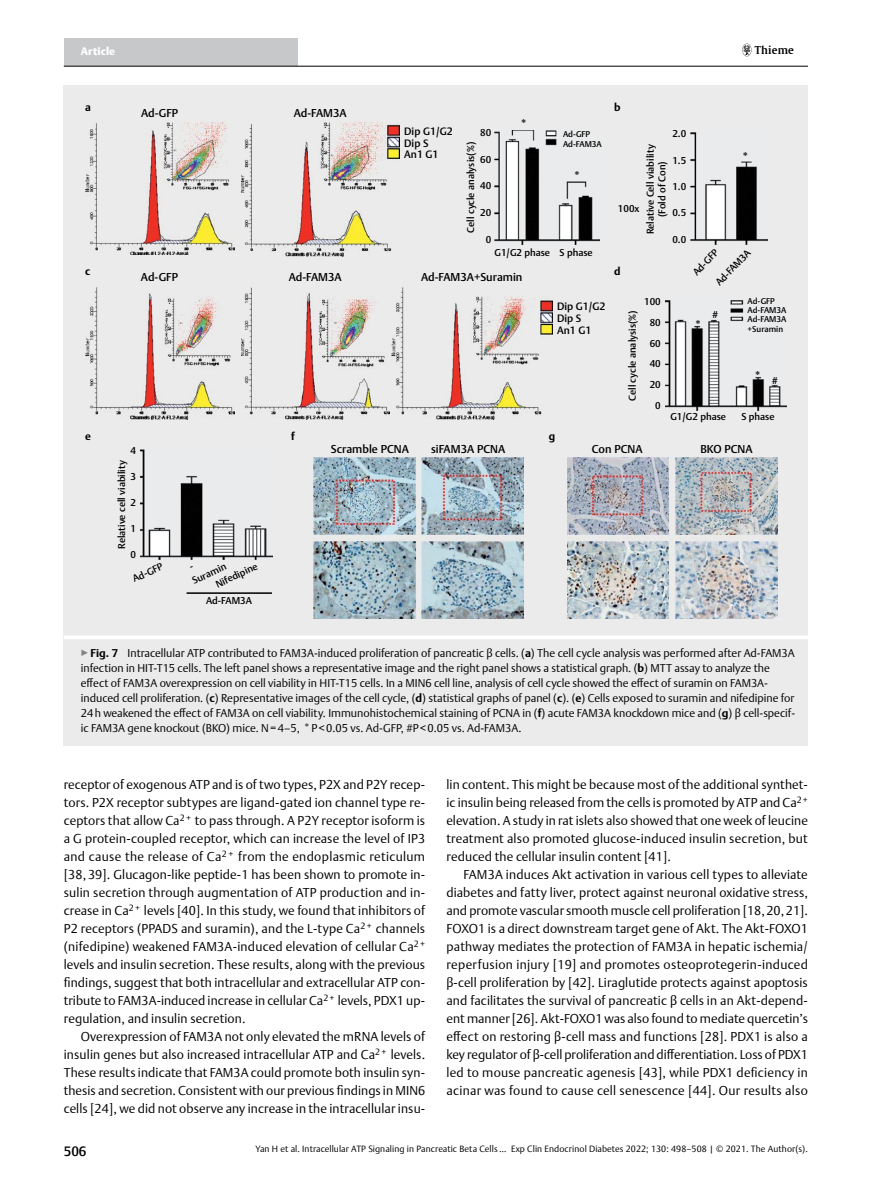
<style>
.page{position:relative;width:893px;height:1191px;background:#fff}
.page>*{position:absolute;margin:0;border:0;box-sizing:border-box;transform-origin:0 0}
.t1{font:500 13.5px "Thieme Argo 2011";color:#000}
.t2{font:500 12.9px "Thieme Argo 2011";color:#000}
.t3{font:300 12.75px/18px "Thieme Argo 2011";letter-spacing:.01em;color:#000;text-align:justify}
.t4{font:500 11.4px "Thieme Argo 2011";color:#000}
.t5{font:300 11.25px/15px "Thieme Argo 2011";color:#000}
.t6{font:900 10.8px "Thieme Argo 2011";letter-spacing:.01em;color:#fff}
.t7{font:700 10.8px "Thieme Argo 2011";color:#000}
.t8{font:600 10.8px "Thieme Gulliver 2011";letter-spacing:.01em;color:#000}
.t9{font:500 10.65px "Thieme Argo 2011";color:#000}
.t10{font:500 9.75px/20.9px "Thieme Argo 2011";color:#000;text-align:center}
.t11{font:300 9px "Thieme Argo 2011";letter-spacing:.01em;color:#000}
.t12{font:500 8.25px/8.9px "Thieme Argo 2011";color:#000}
.s1{color:#808285}
.s2{font-weight:700}
</style>
<div class="page">
<div style="left:64px;top:38px;width:234px;height:28px;background:#c7c8ca"></div>
<hr style="left:64px;top:66px;width:744px;height:1px;background:#000">
<svg style="left:742px;top:44px;width:9px;height:12px"></svg>
<div style="left:64px;top:85px;width:744px;height:551px;background:#ebebec"></div>
<img style="left:85px;top:123px;width:149px;height:132px">
<img style="left:241px;top:123px;width:158px;height:133px">
<img style="left:85px;top:288px;width:149px;height:131px">
<img style="left:241px;top:287px;width:148px;height:132px">
<img style="left:391px;top:288px;width:161px;height:131px">
<img style="left:314px;top:457px;width:210px;height:162px">
<img style="left:567px;top:457px;width:211px;height:161px">
<img style="left:495px;top:130px;width:105px;height:115px">
<img style="left:690px;top:132px;width:77px;height:113px">
<img style="left:665px;top:300px;width:122px;height:111px">
<img style="left:140px;top:449px;width:132px;height:110px">
<hr style="left:187px;top:592px;width:85px;height:2px;background:#000">
<div style="left:64px;top:636px;width:744px;height:109px;background:#ebebec"></div>
<hr style="left:64px;top:635px;width:744px;height:4px;background:#fff">
<p class="t6" style="left:81px;top:44px;width:36px">Article</p>
<p class="t8" style="left:755px;top:42px;width:40px">Thieme</p>
<p class="t7" style="left:85px;top:100px;width:7px">a</p>
<p class="t7" style="left:614px;top:100px;width:8px">b</p>
<p class="t4" style="left:141px;top:106px;width:39px">Ad-GFP</p>
<p class="t4" style="left:294px;top:106px;width:54px">Ad-FAM3A</p>
<p class="t2" style="left:520px;top:116px;width:9px">*</p>
<p class="t9" style="left:404px;top:124px;width:50px">Dip G1/G2</p>
<p class="t10" style="left:480px;top:122px;width:13px">80</p>
<p class="t10" style="left:672px;top:123px;width:15px">2.0</p>
<p class="t10" style="left:672px;top:149px;width:15px">1.5</p>
<p class="t10" style="left:672px;top:176px;width:15px">1.0</p>
<p class="t10" style="left:672px;top:202px;width:15px">0.5</p>
<p class="t12" style="left:563px;top:129px;width:40px;line-height:10.1px">Ad-GFP<br>Ad-FAM3A</p>
<p class="t9" style="left:404px;top:136px;width:26px">Dip S</p>
<p class="t10" style="left:460px;top:233px;width:92px;rotate:-90deg">Cell cycle analysis(%)</p>
<p class="t10" style="left:644px;top:234px;width:91px;line-height:11.9px;rotate:-90deg">Relative Cell viability (Fold of Con)</p>
<p class="t9" style="left:404px;top:147px;width:36px">An1 G1</p>
<p class="t10" style="left:480px;top:149px;width:13px">60</p>
<p class="t10" style="left:480px;top:175px;width:13px">40</p>
<p class="t10" style="left:480px;top:202px;width:13px">20</p>
<p class="t2" style="left:573px;top:168px;width:9px">*</p>
<p class="t10" style="left:618px;top:198px;width:23px">100x</p>
<p class="t10" style="left:486px;top:228px;width:7px">0</p>
<p class="t10" style="left:672px;top:228px;width:15px">0.0</p>
<p class="t2" style="left:742px;top:148px;width:9px">*</p>
<p class="t7" style="left:85px;top:263px;width:7px">c</p>
<p class="t10" style="left:494px;top:242px;width:100px">G1/G2 phase S phase</p>
<p class="t4" style="left:141px;top:270px;width:39px">Ad-GFP</p>
<p class="t4" style="left:289px;top:270px;width:54px">Ad-FAM3A</p>
<p class="t4" style="left:421px;top:270px;width:103px">Ad-FAM3A+Suramin</p>
<p class="t9" style="left:557px;top:299px;width:50px">Dip G1/G2</p>
<p class="t9" style="left:557px;top:323px;width:36px">An1 G1</p>
<p class="t9" style="left:557px;top:311px;width:26px">Dip S</p>
<p class="t7" style="left:85px;top:428px;width:7px">e</p>
<p class="t7" style="left:291px;top:428px;width:5px">f</p>
<p class="t7" style="left:549px;top:428px;width:8px">g</p>
<p class="t7" style="left:614px;top:263px;width:8px">d</p>
<p class="t10" style="left:644px;top:291px;width:18px">100</p>
<p class="t10" style="left:622px;top:401px;width:92px;rotate:-90deg">Cell cycle analysis(%)</p>
<p class="t10" style="left:650px;top:311px;width:13px">80</p>
<p class="t10" style="left:650px;top:332px;width:13px">60<br>40<br>20<br>0</p>
<p class="t10" style="left:710px;top:276px;width:47px;rotate:-46deg">Ad-FAM3A</p>
<p class="t10" style="left:687px;top:266px;width:34px;rotate:-46deg">Ad-GFP</p>
<p class="t2" style="left:694px;top:317px;width:9px">*</p>
<p class="t10" style="left:712px;top:303px;width:7px">#</p>
<p class="t12" style="left:748px;top:297px;width:40px">Ad-GFP<br>Ad-FAM3A<br>Ad-FAM3A</p>
<p class="t12" style="left:748px;top:324px;width:37px">+Suramin</p>
<p class="t2" style="left:754px;top:367px;width:25px">* <sub>#</sub></p>
<p class="t10" style="left:670px;top:405px;width:57px">G1/G2 phase</p>
<p class="t10" style="left:741px;top:405px;width:35px">S phase</p>
<p class="t10" style="left:130px;top:440px;width:7px">4</p>
<p class="t10" style="left:130px;top:466px;width:7px">3</p>
<p class="t10" style="left:130px;top:492px;width:7px">2</p>
<p class="t10" style="left:111px;top:548px;width:90px;rotate:-90deg">Relative cell viability</p>
<p class="t10" style="left:130px;top:518px;width:7px">1</p>
<p class="t10" style="left:130px;top:544px;width:7px">0</p>
<p class="t10" style="left:129px;top:569px;width:34px;rotate:-24deg">Ad-GFP</p>
<p class="t10" style="left:208px;top:566px;width:46px;line-height:12.8px;text-align:left;text-indent:-20px;rotate:-24deg">Suramin<br>Nifedipine</p>
<p class="t10" style="left:206px;top:589px;width:47px">Ad-FAM3A</p>
<p class="t4" style="left:331px;top:441px;width:79px">Scramble PCNA</p>
<p class="t4" style="left:431px;top:441px;width:76px">siFAM3A PCNA</p>
<p class="t4" style="left:592px;top:441px;width:52px">Con PCNA</p>
<p class="t4" style="left:700px;top:441px;width:54px">BKO PCNA</p>
<p class="t5" style="left:81px;top:645px;width:716px"><span class="s1">▶</span><span class="s2">Fig. 7</span> Intracellular ATP contributed to FAM3A-induced proliferation of pancreatic β cells. (<span class="s2">a</span>) The cell cycle analysis was performed after Ad-FAM3A infection in HIT-T15 cells. The left panel shows a representative image and the right panel shows a statistical graph. (<span class="s2">b</span>) MTT assay to analyze the effect of FAM3A overexpression on cell viability in HIT-T15 cells. In a MIN6 cell line, analysis of cell cycle showed the effect of suramin on FAM3A&shy;induced cell proliferation. (<span class="s2">c</span>) Representative images of the cell cycle, (<span class="s2">d</span>) statistical graphs of panel (<span class="s2">c</span>). (<span class="s2">e</span>) Cells exposed to suramin and nifedipine for 24h weakened the effect of FAM3A on cell viability. Immunohistochemical staining of PCNA in (<span class="s2">f</span>) acute FAM3A knockdown mice and (<span class="s2">g</span>) β cell-specif&shy;ic FAM3A gene knockout (BKO) mice. N=4–5, *P&lt;0.05 vs. Ad-GFP, #P&lt;0.05 vs. Ad-FAM3A.</p>
<p class="t3" style="left:64px;top:775px;width:363px">receptor of exogenous ATP and is of two types, P2X and P2Y recep&shy;tors. P2X receptor subtypes are ligand-gated ion channel type re&shy;ceptors that allow Ca<sup>2</sup> <sup>+</sup> to pass through. A P2Y receptor isoform is a G protein-coupled receptor, which can increase the level of IP3 and cause the release of Ca<sup>2</sup> <sup>+</sup> from the endoplasmic reticulum [38, 39]. Glucagon-like peptide-1 has been shown to promote in&shy;sulin secretion through augmentation of ATP production and in&shy;crease in Ca<sup>2</sup> <sup>+</sup> levels [40]. In this study, we found that inhibitors of P2 receptors (PPADS and suramin), and the L-type Ca<sup>2</sup> <sup>+</sup> channels (nifedipine) weakened FAM3A-induced elevation of cellular Ca<sup>2</sup> <sup>+ </sup>levels and insulin secretion. These results, along with the previous findings, suggest that both intracellular and extracellular ATP con&shy;tribute to FAM3A-induced increase in cellular Ca<sup>2+</sup> levels, PDX1 up&shy;regulation, and insulin secretion.</p>
<p class="t3" style="left:64px;top:1027px;width:363px;text-indent:17px">Overexpression of FAM3A not only elevated the mRNA levels of insulin genes but also increased intracellular ATP and Ca<sup>2</sup> <sup>+</sup> levels.<br>These results indicate that FAM3A could promote both insulin syn&shy;thesis and secretion. Consistent with our previous findings in MIN6 cells [24], we did not observe any increase in the intracellular insu-</p>
<p class="t3" style="left:446px;top:775px;width:363px">lin content. This might be because most of the additional synthet&shy;ic insulin being released from the cells is promoted by ATP and Ca<sup>2+ </sup>elevation. A study in rat islets also showed that one week of leucine treatment also promoted glucose-induced insulin secretion, but reduced the cellular insulin content [41].</p>
<p class="t3" style="left:446px;top:865px;width:363px;text-indent:17px">FAM3A induces Akt activation in various cell types to alleviate diabetes and fatty liver, protect against neuronal oxidative stress, and promote vascular smooth muscle cell proliferation [18,20,21].<br>FOXO1 is a direct downstream target gene of Akt. The Akt-FOXO1 pathway mediates the protection of FAM3A in hepatic ischemia/ reperfusion injury [19] and promotes osteoprotegerin-induced β-cell proliferation by [42]. Liraglutide protects against apoptosis and facilitates the survival of pancreatic β cells in an Akt-depend&shy;ent manner [26]. Akt-FOXO1 was also found to mediate quercetin’s effect on restoring β-cell mass and functions [28]. PDX1 is also a key regulator of β-cell proliferation and differentiation. Loss of PDX1 led to mouse pancreatic agenesis [43], while PDX1 deficiency in acinar was found to cause cell senescence [44]. Our results also</p>
<p class="t1" style="left:64px;top:1142px;width:24px">506</p>
<p class="t11" style="left:255px;top:1143px;width:554px">Yan H et al. Intracellular ATP Signaling in Pancreatic Beta Cells … Exp Clin Endocrinol Diabetes 2022; 130: 498–508 | © 2021. The Author(s).</p>
</div>
